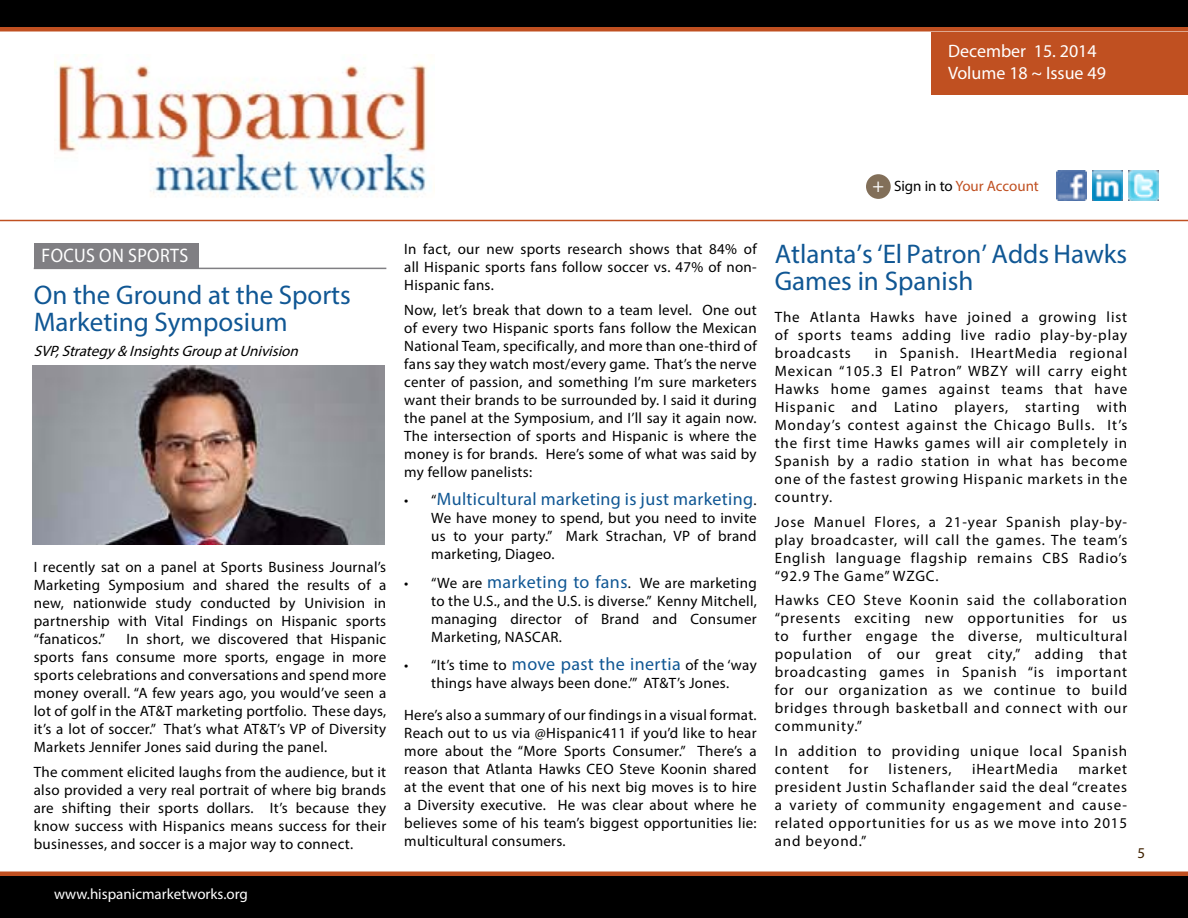
<style>
.page{position:relative;width:1188px;height:918px;background:#fff}
.page>*{position:absolute;margin:0;border:0;box-sizing:border-box;transform-origin:0 0}
.t1{font:27px/27px "Myriad Pro";color:#105794}
.t2{font:19.65px "Myriad Pro";letter-spacing:.02em;color:#fff;scale:.92 1}
.t3{font:18px "Myriad Pro";letter-spacing:.02em;color:#105794}
.t4{font:18px/21.6px "Myriad Pro";color:#fff}
.t5{font:15px/18px "Myriad Pro";letter-spacing:.02em;color:#000;text-align:justify}
.t6{font:15px/18px "Myriad Pro";letter-spacing:.06em;color:#000}
.t7{font:italic 15px "Myriad Pro";color:#000}
.t8{font:15px "Myriad Pro";color:#fff}
.t9{font:15px "Myriad Pro";color:#c05021}
.t10{font:15px "Myriad Pro";color:#3f2100}
.s1{font-size:19.5px;color:#fff}
.s2{color:#000}
.s3{font-size:15px;color:#000}
.s4{font-size:18px;color:#105794}
</style>
<div class="page">
<div style="left:0;top:874px;width:1188px;height:44px;background:#000"></div>
<hr style="left:0;top:872px;width:1188px;height:4px;background:#c05021">
<div style="left:0;top:27px;width:1188px;height:5px;background:#c05021"></div>
<div style="left:932px;top:32px;width:256px;height:62px;background:#c05021"></div>
<img style="left:1057px;top:170px;width:30px;height:30px">
<img style="left:1129px;top:170px;width:30px;height:30px">
<img style="left:1093px;top:170px;width:30px;height:30px">
<div style="left:866px;top:174px;width:25px;height:25px;background:#826f59;border-radius:50%"></div>
<div style="left:0;top:0;width:1188px;height:27px;background:#000"></div>
<hr style="left:0;top:220px;width:1188px;height:1px;background:#c05021">
<img style="left:54px;top:54px;width:381px;height:144px">
<div style="left:34px;top:243px;width:165px;height:25px;background:#807f83"></div>
<hr style="left:34px;top:268px;width:352px;height:1px;background:#807f83">
<img style="left:32px;top:365px;width:353px;height:180px">
<p class="t4" style="left:948px;top:40px;width:159px">December 15. 2014<br>Volume 18 ~ Issue 49</p>
<p class="t9" style="left:872px;top:177px;width:168px"><span class="s1">+</span> <span class="s2">Sign in to</span> Your Account</p>
<h2 class="t2" style="left:42px;top:243px;width:161px">FOCUS ON SPORTS</h2>
<h1 class="t1" style="left:34px;top:281px;width:319px">On the Ground at the Sports<br>Marketing Symposium</h1>
<p class="t7" style="left:34px;top:341px;width:270px">SVP,Strategy&amp; InsightsGroupatUnivision</p>
<p class="t5" style="left:34px;top:558px;width:354px">I recently sat on a panel at Sports Business Journal’s Marketing Symposium and shared the results of a new, nationwide study conducted by Univision in partnership with Vital Findings on Hispanic sports “fanaticos.”</p>
<p class="t5" style="left:34px;top:630px;width:354px;text-indent:93px">In short, we discovered that Hispanic sports fans consume more sports, engage in more sports celebrations and conversations and spend more money overall. “A few years ago, you would’ve seen a lot of golf in the AT&amp;T marketing portfolio. These days, it’s a lot of soccer.” That’s what AT&amp;T’s VP of Diversity Markets Jennifer Jones said during the panel.</p>
<p class="t5" style="left:34px;top:762px;width:354px">The comment elicited laughs from the audience, but it also provided a very real portrait of where big brands are shifting their sports dollars. It’s because they know success with Hispanics means success for their businesses, and soccer is a major way to connect.</p>
<p class="t8" style="left:54px;top:884px;width:195px">www.hispanicmarketworks.org</p>
<p class="t5" style="left:404px;top:240px;width:354px">In fact, our new sports research shows that 84% of all Hispanic sports fans follow soccer vs. 47% of non-Hispanic fans.</p>
<p class="t5" style="left:404px;top:301px;width:354px">Now, let’s break that down to a team level. One out of every two Hispanic sports fans follow the Mexican National Team, specifically, and more than one-third of fans say they watch most/every game. That’s the nerve center of passion, and something I’m sure marketers want their brands to be surrounded by. I said it during the panel at the Symposium, and I’ll say it again now.<br>The intersection of sports and Hispanic is where the money is for brands. Here’s some of what was said by my fellow panelists:</p>
<p class="t3" style="left:404px;top:488px;width:354px"><span class="s3">• “</span>Multicultural marketing is just marketing<span class="s3">.</span></p>
<p class="t5" style="left:431px;top:509px;width:327px">We have money to spend, but you need to invite us to your party.” Mark Strachan, VP of brand marketing, Diageo.</p>
<p class="t5" style="left:431px;top:573px;width:327px;text-indent:-27px">• “We are <span class="s4">marketing to fans</span>. We are marketing to the U.S., and the U.S. is diverse.” Kenny Mitchell, managing director of Brand and Consumer Marketing, NASCAR.</p>
<p class="t5" style="left:404px;top:656px;width:354px;text-align:center">• “It’s time to <span class="s4">move past the inertia</span> of the ‘way things have always been done.’” AT&amp;T’s Jones.</p>
<p class="t5" style="left:404px;top:705px;width:354px">Here’s also a summary of our findings in a visual format.<br>Reach out to us via @Hispanic411 if you’d like to hear more about the “More Sports Consumer.” There’s a reason that Atlanta Hawks CEO Steve Koonin shared at the event that one of his next big moves is to hire a Diversity executive. He was clear about where he believes some of his team’s biggest opportunities lie: multicultural consumers.</p>
<h1 class="t1" style="left:775px;top:240px;width:354px">Atlanta’s ‘El Patron’ Adds Hawks<br>Games in Spanish</h1>
<p class="t5" style="left:775px;top:307px;width:354px">The Atlanta Hawks have joined a growing list of sports teams adding live radio play-by-play broadcasts</p>
<p class="t5" style="left:775px;top:343px;width:354px;text-indent:100px">in Spanish. IHeartMedia regional Mexican “105.3 El Patron” WBZY will carry eight Hawks home games against teams that have Hispanic and Latino players, starting with Monday’s contest against the Chicago Bulls. It’s the first time Hawks games will air completely in Spanish by a radio station in what has become one of the fastest growing Hispanic markets in the country.</p>
<p class="t5" style="left:775px;top:512px;width:354px">Jose Manuel Flores, a 21-year Spanish play-by&shy;play broadcaster, will call the games. The team’s English language flagship remains CBS Radio’s “92.9 The Game” WZGC.</p>
<p class="t5" style="left:775px;top:591px;width:354px">Hawks CEO Steve Koonin said the collaboration “presents exciting new opportunities for us to further engage the diverse, multicultural population of our great city,” adding that broadcasting games in Spanish “is important for our organization as we continue to build bridges through basketball and connect with our community.”</p>
<p class="t6" style="left:775px;top:742px;width:354px">In addition to providing unique local Spanish content</p>
<p class="t5" style="left:849px;top:760px;width:21px">for</p>
<p class="t6" style="left:889px;top:760px;width:65px">listeners,</p>
<p class="t6" style="left:972px;top:760px;width:88px">iHeartMedia</p>
<p class="t5" style="left:775px;top:760px;width:354px;text-indent:304px">market president Justin Schaflander said the deal “creates a variety of community engagement and cause&shy;related opportunities for us as we move into 2015 and beyond.”</p>
<p class="t10" style="left:1137px;top:844px;width:9px">5</p>
</div>
